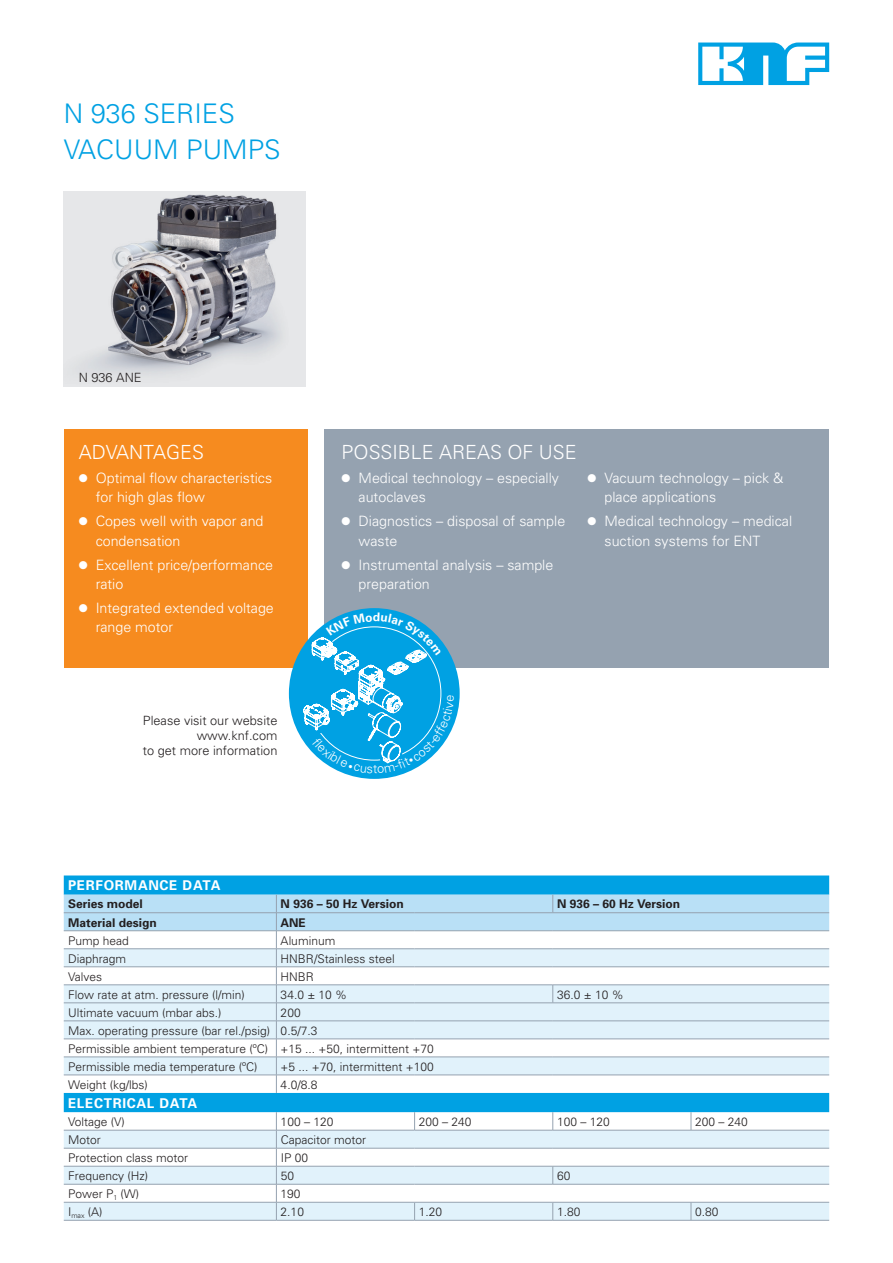
<style>
.page{position:relative;width:893px;height:1263px;background:#fff}
.page>*{position:absolute;margin:0;border:0;box-sizing:border-box;transform-origin:0 0}
.t1{font:300 27px/36px "Univers";color:#00a1e3}
.t2{font:300 19.5px "Univers";color:#fff}
.t3{font:300 14.25px/19.5px "Univers";color:#fff}
.t4{font:700 13.5px "Univers";letter-spacing:.05em;color:#fff}
.t5{font:300 12.75px/15px "Univers";color:#231f20;text-align:right}
.t6{font:300 12.75px "Univers LT Std";color:#fff}
.t7{font:300 12px/18px "Univers";color:#231f20}
.t8{font:700 12px "Univers";color:#231f20}
</style>
<div class="page">
<img style="left:64px;top:191px;width:242px;height:196px">
<img style="left:108px;top:196px;width:167px;height:168px">
<div style="left:64px;top:429px;width:244px;height:239px;background:#f68b1f"></div>
<div style="left:325px;top:429px;width:504px;height:239px;background:#95a2b0"></div>
<svg style="left:698px;top:43px;width:131px;height:42px"></svg>
<div style="left:64px;top:875px;width:765px;height:237px;background:#00a1e3"></div>
<svg style="left:64px;top:1131px;width:765px;height:89px;fill:#e1f2fb"></svg>
<hr style="left:276px;top:1220px;width:139px;height:1px;background:#95a2b0">
<hr style="left:415px;top:1220px;width:138px;height:1px;background:#95a2b0">
<hr style="left:553px;top:1220px;width:138px;height:1px;background:#95a2b0">
<hr style="left:691px;top:1220px;width:138px;height:1px;background:#95a2b0">
<hr style="left:64px;top:1220px;width:212px;height:1px;background:#95a2b0">
<svg style="left:414px;top:1112px;width:1px;height:18px"></svg>
<svg style="left:553px;top:1112px;width:1px;height:18px"></svg>
<svg style="left:691px;top:1112px;width:1px;height:18px"></svg>
<hr style="left:64px;top:1130px;width:212px;height:1px;background:#95a2b0">
<hr style="left:276px;top:1130px;width:139px;height:1px;background:#95a2b0">
<hr style="left:415px;top:1130px;width:138px;height:1px;background:#95a2b0">
<hr style="left:553px;top:1130px;width:138px;height:1px;background:#95a2b0">
<hr style="left:691px;top:1130px;width:138px;height:1px;background:#95a2b0">
<hr style="left:64px;top:1148px;width:212px;height:1px;background:#95a2b0">
<hr style="left:276px;top:1148px;width:139px;height:1px;background:#95a2b0">
<hr style="left:415px;top:1148px;width:138px;height:1px;background:#95a2b0">
<hr style="left:553px;top:1148px;width:138px;height:1px;background:#95a2b0">
<hr style="left:691px;top:1148px;width:138px;height:1px;background:#95a2b0">
<hr style="left:64px;top:1166px;width:212px;height:1px;background:#95a2b0">
<hr style="left:276px;top:1166px;width:139px;height:1px;background:#95a2b0">
<hr style="left:415px;top:1166px;width:138px;height:1px;background:#95a2b0">
<hr style="left:553px;top:1166px;width:138px;height:1px;background:#95a2b0">
<hr style="left:691px;top:1166px;width:138px;height:1px;background:#95a2b0">
<hr style="left:64px;top:1184px;width:212px;height:1px;background:#95a2b0">
<hr style="left:64px;top:1202px;width:212px;height:1px;background:#95a2b0">
<hr style="left:276px;top:1202px;width:139px;height:1px;background:#95a2b0">
<hr style="left:415px;top:1202px;width:138px;height:1px;background:#95a2b0">
<svg style="left:414px;top:1202px;width:1px;height:18px"></svg>
<hr style="left:553px;top:1202px;width:138px;height:1px;background:#95a2b0">
<svg style="left:553px;top:1202px;width:1px;height:18px"></svg>
<hr style="left:691px;top:1202px;width:138px;height:1px;background:#95a2b0">
<svg style="left:691px;top:1202px;width:1px;height:18px"></svg>
<svg style="left:276px;top:1112px;width:1px;height:108px"></svg>
<svg style="left:553px;top:1166px;width:1px;height:18px"></svg>
<hr style="left:276px;top:1184px;width:139px;height:1px;background:#95a2b0">
<hr style="left:415px;top:1184px;width:138px;height:1px;background:#95a2b0">
<hr style="left:553px;top:1184px;width:138px;height:1px;background:#95a2b0">
<hr style="left:691px;top:1184px;width:138px;height:1px;background:#95a2b0">
<svg style="left:64px;top:895px;width:765px;height:198px"></svg>
<hr style="left:276px;top:912px;width:139px;height:1px;background:#95a2b0">
<hr style="left:415px;top:912px;width:138px;height:1px;background:#95a2b0">
<div style="left:289px;top:608px;width:171px;height:171px;background:#00a1e3;border-radius:50%"></div>
<svg style="left:292px;top:612px;width:162px;height:161px"></svg>
<h1 class="t1" style="left:64px;top:96px;width:218px">N 936 SERIES<br>VACUUM PUMPS</h1>
<p class="t5" style="left:79px;top:370px;width:65px">N 936 ANE</p>
<h2 class="t2" style="left:79px;top:441px;width:127px">ADVANTAGES</h2>
<p class="t3" style="left:96px;top:468px;width:178px;text-indent:-17px">● Optimal flow characteristics for high glas flow</p>
<p class="t3" style="left:96px;top:511px;width:169px;text-indent:-17px">● Copes well with vapor and condensation</p>
<p class="t3" style="left:96px;top:555px;width:179px;text-indent:-17px">● Excellent price/performance ratio</p>
<p class="t3" style="left:96px;top:598px;width:180px;text-indent:-17px">● Integrated extended voltage range motor</p>
<p class="t5" style="left:143px;top:713px;width:136px">Please visit our website www.knf.com<br>to get more information</p>
<h2 class="t2" style="left:342px;top:441px;width:237px">POSSIBLE AREAS OF USE</h2>
<p class="t3" style="left:359px;top:468px;width:202px;text-indent:-17px">● Medical technology – especially autoclaves</p>
<p class="t3" style="left:359px;top:511px;width:208px;text-indent:-17px">● Diagnostics – disposal of sample waste</p>
<p class="t3" style="left:359px;top:555px;width:196px;text-indent:-17px">● Instrumental analysis – sample preparation</p>
<p class="t3" style="left:604px;top:468px;width:180px;text-indent:-17px">● Vacuum technology – pick &amp; place applications</p>
<p class="t3" style="left:604px;top:511px;width:189px;text-indent:-17px">● Medical technology – medical suction systems for ENT</p>
<p class="t6" style="left:373px;top:761px;width:6px">t</p>
<p class="t4" style="left:68px;top:877px;width:154px">PERFORMANCE DATA</p>
<p class="t8" style="left:68px;top:897px;width:76px">Series model</p>
<p class="t8" style="left:281px;top:897px;width:125px">N 936 – 50 Hz Version</p>
<p class="t8" style="left:557px;top:897px;width:125px">N 936 – 60 Hz Version</p>
<p class="t8" style="left:68px;top:915px;width:90px">Material design</p>
<p class="t8" style="left:281px;top:915px;width:27px">ANE</p>
<p class="t7" style="left:68px;top:931px;width:62px">Pump head</p>
<p class="t7" style="left:281px;top:931px;width:56px">Aluminum</p>
<p class="t7" style="left:68px;top:949px;width:60px">Diaphragm</p>
<p class="t7" style="left:281px;top:949px;width:116px">HNBR/Stainless steel</p>
<p class="t7" style="left:68px;top:967px;width:36px">Valves</p>
<p class="t7" style="left:281px;top:967px;width:35px">HNBR</p>
<p class="t7" style="left:68px;top:985px;width:178px">Flow rate at atm. pressure (l/min)</p>
<p class="t7" style="left:281px;top:985px;width:68px">34.0 ± 10 %</p>
<p class="t7" style="left:557px;top:985px;width:68px">36.0 ± 10 %</p>
<p class="t7" style="left:68px;top:1003px;width:155px">Ultimate vacuum (mbar abs.)</p>
<p class="t7" style="left:68px;top:1003px;width:367px;text-indent:213px">200<br>Max. operating pressure (bar rel./psig) 0.5/7.3<br>Permissible ambient temperature (ºC) +15 ... +50, intermittent +70<br>Permissible media temperature (ºC)</p>
<p class="t7" style="left:281px;top:1057px;width:155px">+5 ... +70, intermittent +100</p>
<p class="t7" style="left:68px;top:1075px;width:81px">Weight (kg/lbs)</p>
<p class="t7" style="left:281px;top:1075px;width:38px">4.0/8.8</p>
<p class="t4" style="left:68px;top:1095px;width:131px">ELECTRICAL DATA</p>
<p class="t7" style="left:68px;top:1113px;width:58px">Voltage (V)</p>
<p class="t7" style="left:281px;top:1113px;width:54px">100 – 120</p>
<p class="t7" style="left:419px;top:1113px;width:54px">200 – 240</p>
<p class="t7" style="left:557px;top:1113px;width:54px">100 – 120</p>
<p class="t7" style="left:695px;top:1113px;width:54px">200 – 240</p>
<p class="t7" style="left:68px;top:1131px;width:34px">Motor</p>
<p class="t7" style="left:281px;top:1131px;width:87px">Capacitor motor</p>
<p class="t7" style="left:68px;top:1149px;width:122px">Protection class motor</p>
<p class="t7" style="left:281px;top:1149px;width:29px">IP 00</p>
<p class="t7" style="left:68px;top:1167px;width:82px">Frequency (Hz)</p>
<p class="t7" style="left:281px;top:1167px;width:15px">50</p>
<p class="t7" style="left:557px;top:1167px;width:15px">60</p>
<p class="t7" style="left:68px;top:1185px;width:73px">Power P<sub>1</sub> (W)</p>
<p class="t7" style="left:281px;top:1185px;width:22px">190</p>
<p class="t7" style="left:68px;top:1203px;width:36px">I<sub>max</sub> (A)</p>
<p class="t7" style="left:281px;top:1203px;width:25px">2.10</p>
<p class="t7" style="left:419px;top:1203px;width:25px">1.20</p>
<p class="t7" style="left:557px;top:1203px;width:25px">1.80</p>
<p class="t7" style="left:695px;top:1203px;width:25px">0.80</p>
</div>
